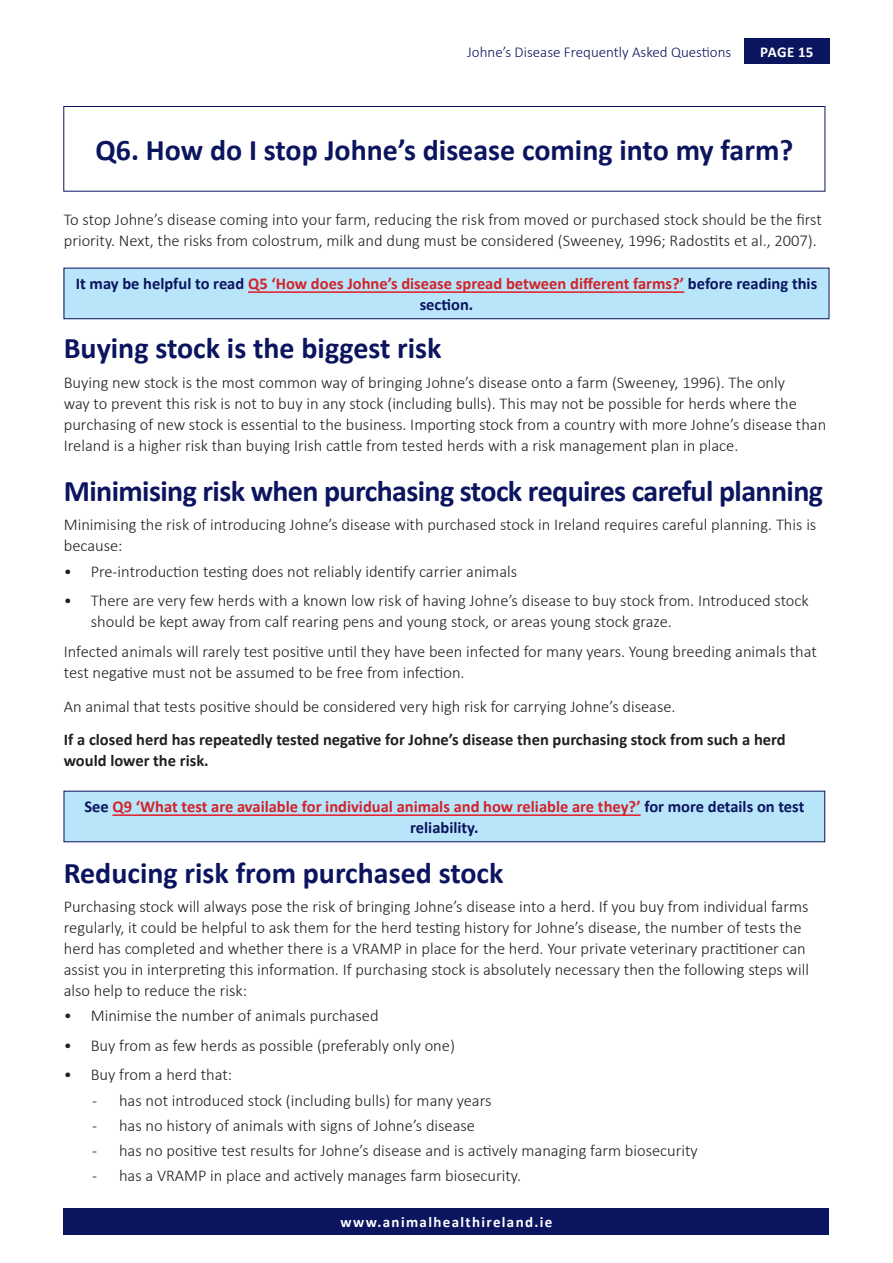
<style>
.page{position:relative;width:893px;height:1263px;background:#fff}
.page>*{position:absolute;margin:0;border:0;box-sizing:border-box;transform-origin:0 0}
.t1{font:700 30px "Calibri";letter-spacing:-.01em;color:#0b145e}
.t2{font:300 16.5px/21px "Calibri";color:#231f20}
.t3{font:700 16.5px/21px "Calibri";color:#d1232a;text-align:center}
.t4{font:700 16.5px/21px "Calibri";color:#231f20}
.t5{font:300 15px "Calibri";color:#0b145e}
.t6{font:700 15px "Calibri";letter-spacing:.09em;color:#fff}
.s1{color:#0b145e}
</style>
<div class="page">
<div style="left:744px;top:38px;width:85px;height:26px;background:#0b145e"></div>
<div style="left:64px;top:1208px;width:765px;height:26px;background:#0b145e"></div>
<div style="left:64px;top:106px;width:761px;height:85px;border:1px solid #0b145e"></div>
<div style="left:64px;top:268px;width:765px;height:51px;background:#b9e5fa"></div>
<hr style="left:248px;top:291px;width:436px;height:2px;background:#e51a23">
<div style="left:64px;top:268px;width:765px;height:51px;border:1px solid #0b145e"></div>
<div style="left:64px;top:791px;width:761px;height:51px;background:#b9e5fa"></div>
<hr style="left:112px;top:814px;width:529px;height:2px;background:#e51a23">
<p class="t5" style="left:467px;top:42px;width:266px">Johne’s Disease Frequently Asked Questions</p>
<p class="t6" style="left:760px;top:41px;width:55px">PAGE 15</p>
<h1 class="t1" style="left:95px;top:129px;width:699px">Q6. How do I stop Johne’s disease coming into my farm?</h1>
<p class="t2" style="left:64px;top:209px;width:760px">To stop Johne’s disease coming into your farm, reducing the risk from moved or purchased stock should be the first priority. Next, the risks from colostrum, milk and dung must be considered (Sweeney, 1996; Radostits et al., 2007).</p>
<p class="t3" style="left:76px;top:273px;width:743px"><span class="s1">It may be helpful to read</span> Q5 ‘How does Johne’s disease spread between different farms?’ <span class="s1">before reading this section.</span></p>
<h1 class="t1" style="left:64px;top:327px;width:379px">Buying stock is the biggest risk</h1>
<p class="t2" style="left:64px;top:372px;width:764px">Buying new stock is the most common way of bringing Johne’s disease onto a farm (Sweeney, 1996). The only<br>way to prevent this risk is not to buy in any stock (including bulls). This may not be possible for herds where the purchasing of new stock is essential to the business. Importing stock from a country with more Johne’s disease than Ireland is a higher risk than buying Irish cattle from tested herds with a risk management plan in place.</p>
<h1 class="t1" style="left:64px;top:470px;width:761px">Minimising risk when purchasing stock requires careful planning</h1>
<p class="t2" style="left:64px;top:514px;width:754px">Minimising the risk of introducing Johne’s disease with purchased stock in Ireland requires careful planning. This is because:</p>
<p class="t2" style="left:64px;top:561px;width:455px">• Pre-introduction testing does not reliably identify carrier animals</p>
<p class="t2" style="left:91px;top:590px;width:720px;text-indent:-27px">• There are very few herds with a known low risk of having Johne’s disease to buy stock from. Introduced stock should be kept away from calf rearing pens and young stock, or areas young stock graze.</p>
<p class="t2" style="left:64px;top:641px;width:754px">Infected animals will rarely test positive until they have been infected for many years. Young breeding animals that test negative must not be assumed to be free from infection.</p>
<p class="t2" style="left:64px;top:695px;width:613px">An animal that tests positive should be considered very high risk for carrying Johne’s disease.</p>
<p class="t4" style="left:64px;top:729px;width:723px">If a closed herd has repeatedly tested negative for Johne’s disease then purchasing stock from such a herd would lower the risk.</p>
<p class="t3" style="left:84px;top:796px;width:721px"><span class="s1">See</span> Q9 ‘What test are available for individual animals and how reliable are they?’ <span class="s1">for more details on test reliability.</span></p>
<h1 class="t1" style="left:64px;top:851px;width:441px">Reducing risk from purchased stock</h1>
<p class="t2" style="left:64px;top:896px;width:747px">Purchasing stock will always pose the risk of bringing Johne’s disease into a herd. If you buy from individual farms regularly, it could be helpful to ask them for the herd testing history for Johne’s disease, the number of tests the herd has completed and whether there is a VRAMP in place for the herd. Your private veterinary practitioner can assist you in interpreting this information. If purchasing stock is absolutely necessary then the following steps will also help to reduce the risk:</p>
<p class="t2" style="left:64px;top:1005px;width:316px">• Minimise the number of animals purchased</p>
<p class="t2" style="left:64px;top:1035px;width:393px">• Buy from as few herds as possible (preferably only one)</p>
<p class="t2" style="left:64px;top:1064px;width:170px">• Buy from a herd that:</p>
<p class="t2" style="left:92px;top:1089px;width:401px">- has not introduced stock (including bulls) for many years</p>
<p class="t2" style="left:92px;top:1115px;width:385px">- has no history of animals with signs of Johne’s disease</p>
<p class="t2" style="left:92px;top:1140px;width:607px">- has no positive test results for Johne’s disease and is actively managing farm biosecurity</p>
<p class="t2" style="left:92px;top:1165px;width:431px">- has a VRAMP in place and actively manages farm biosecurity.</p>
<p class="t6" style="left:341px;top:1211px;width:213px">www.animalhealthireland.ie</p>
</div>
